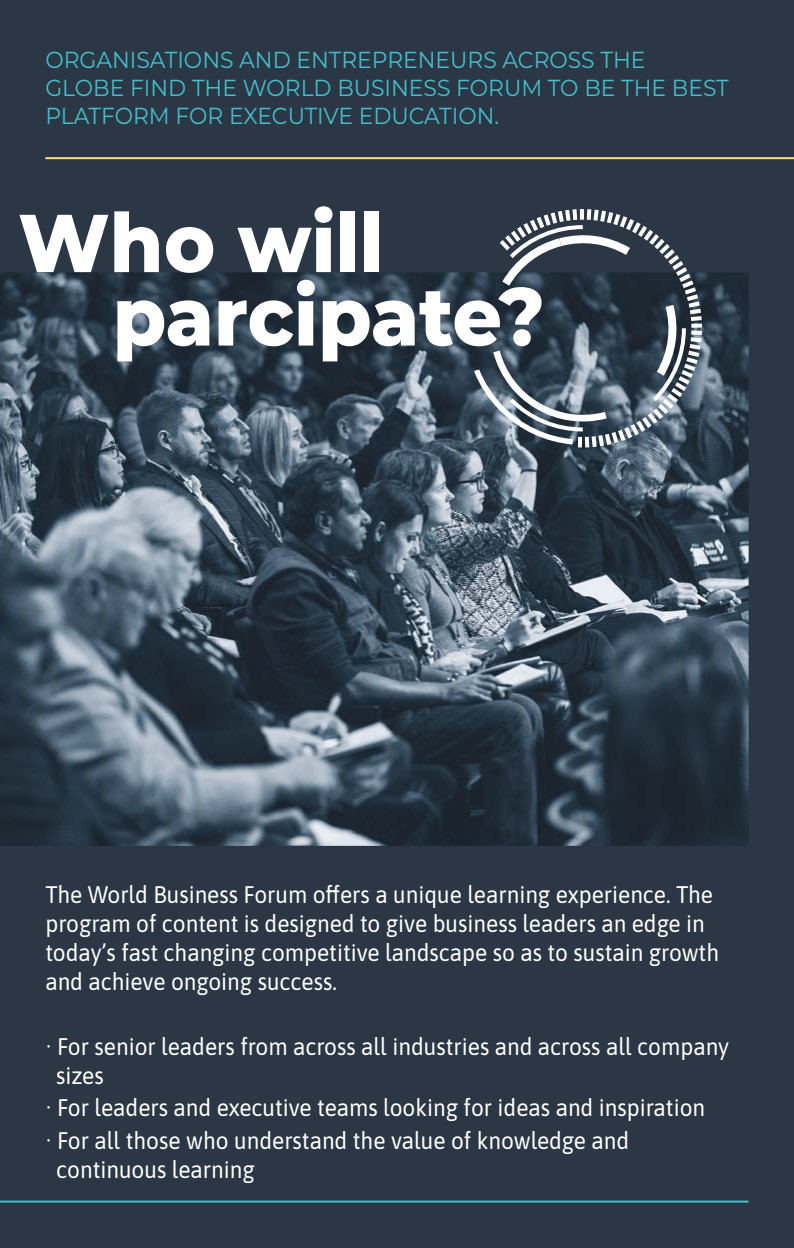
<style>
.page{position:relative;width:794px;height:1248px;background:#fff}
.page>*{position:absolute;margin:0;border:0;box-sizing:border-box;transform-origin:0 0}
.t1{font:800 81.8px/73.4px "Montserrat";color:#fff;scale:.94 1}
.t2{font:24px/28.8px "Asap";color:#fff;scale:.94 1}
.t3{font:23.2px/27.8px "Montserrat";color:#44becb;scale:.94 1}
</style>
<div class="page">
<div style="left:0;top:0;width:794px;height:1247px;background:#2b3744"></div>
<img style="left:0;top:272px;width:748px;height:573px">
<svg style="left:474px;top:209px;width:227px;height:238px"></svg>
<hr style="left:0;top:1200px;width:748px;height:2px;background:#44becb">
<hr style="left:45px;top:157px;width:749px;height:2px;background:#ffe37e">
<p class="t3" style="left:45px;top:45px;width:728px">ORGANISATIONS AND ENTREPRENEURS ACROSS THE<br>GLOBE FIND THE WORLD BUSINESS FORUM TO BE THE BEST<br>PLATFORM FOR EXECUTIVE EDUCATION.</p>
<h1 class="t1" style="left:113px;top:204px;width:461px;text-indent:-94px">Who will parcipate?</h1>
<p class="t2" style="left:45px;top:878px;width:718px">The World Business Forum offers a unique learning experience. The program of content is designed to give business leaders an edge in today’s fast changing competitive landscape so as to sustain growth and achieve ongoing success.</p>
<p class="t2" style="left:56px;top:1030px;width:717px;text-indent:-11px">∙ For senior leaders from across all industries and across all company sizes</p>
<p class="t2" style="left:45px;top:1090px;width:703px;line-height:32.6px">∙ For leaders and executive teams looking for ideas and inspiration ∙ For all those who understand the value of knowledge and</p>
<p class="t2" style="left:56px;top:1153px;width:213px">continuous learning</p>
</div>
